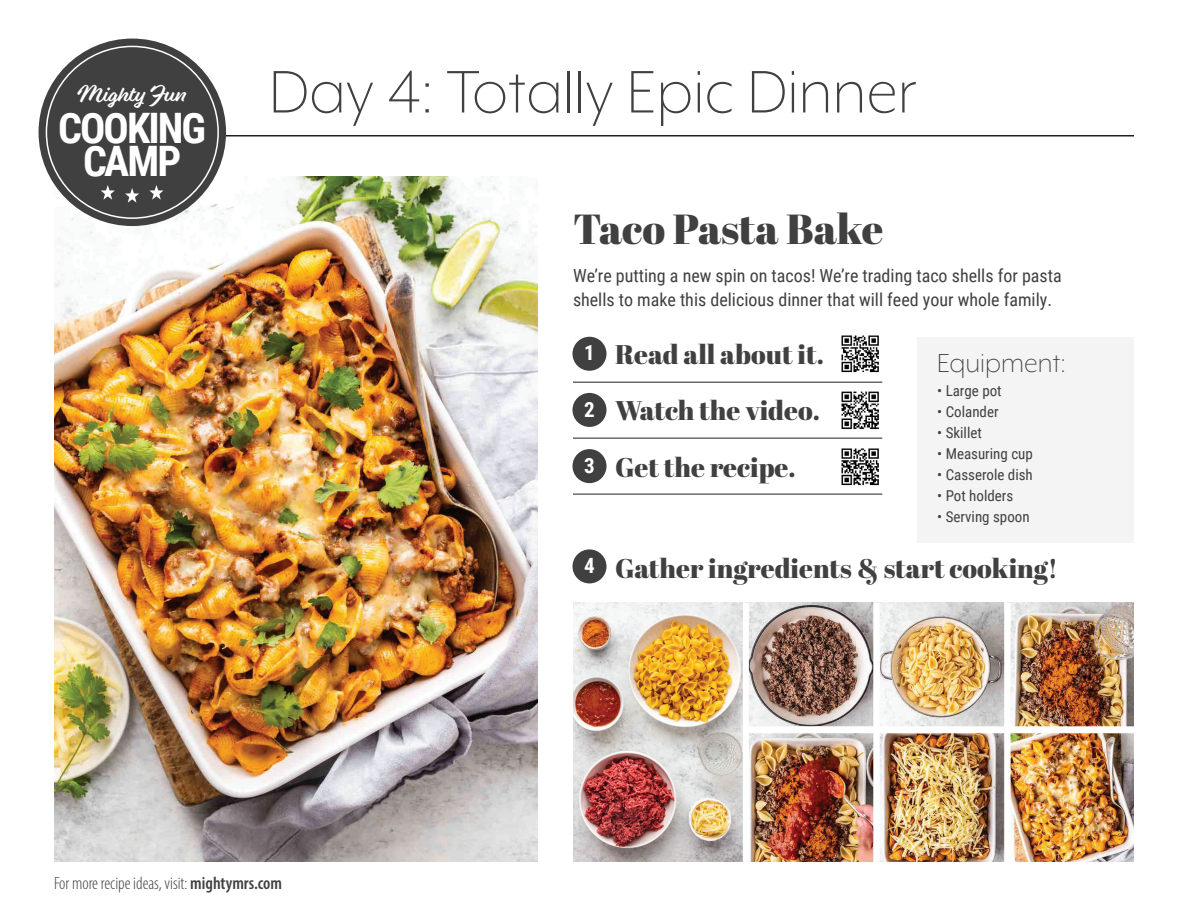
<style>
.page{position:relative;width:1188px;height:918px;background:#fff}
.page>*{position:absolute;margin:0;border:0;box-sizing:border-box;transform-origin:0 0}
.t1{font:300 69px "Mr Eaves XL Mod OT";color:#404041}
.t2{font:42px "Abril Fatface";color:#404041}
.t3{font:700 42px/33px "Roboto Condensed";letter-spacing:-.045em;color:#fff;text-align:center}
.t4{font:300 30px "Mr Eaves XL Mod OT";color:#404041}
.t5{font:27px/56.4px "Abril Fatface";color:#404041}
.t6{font:21.6px "Eds Market Main Script";color:#fff}
.t7{font:700 21px "Roboto Condensed";color:#fff}
.t8{font:18px/24px "Roboto Condensed";color:#404041}
.t9{font:300 condensed 17.7px "Myriad Pro";color:#404041}
.t10{font:15px "Roboto Condensed";color:#404041}
.s1{font-weight:600}
</style>
<div class="page">
<div style="left:917px;top:337px;width:217px;height:205px;background:#f4f4f4"></div>
<img style="left:54px;top:176px;width:484px;height:686px">
<hr style="left:54px;top:135px;width:1080px;height:1px;background:#231f20">
<hr style="left:573px;top:382px;width:309px;height:1px;background:#231f20">
<hr style="left:573px;top:494px;width:309px;height:1px;background:#231f20">
<hr style="left:573px;top:438px;width:309px;height:1px;background:#231f20">
<img style="left:841px;top:335px;width:38px;height:38px">
<img style="left:841px;top:448px;width:38px;height:38px">
<img style="left:841px;top:391px;width:38px;height:39px">
<div style="left:39px;top:39px;width:187px;height:187px;background:#404041;border-radius:50%"></div>
<svg style="left:125px;top:188px;width:14px;height:15px"></svg>
<svg style="left:149px;top:185px;width:14px;height:15px"></svg>
<svg style="left:101px;top:185px;width:14px;height:15px"></svg>
<div style="left:572px;top:337px;width:35px;height:34px;background:#404041;border-radius:50%"></div>
<div style="left:572px;top:393px;width:35px;height:34px;background:#404041;border-radius:50%"></div>
<div style="left:572px;top:449px;width:35px;height:34px;background:#404041;border-radius:50%"></div>
<div style="left:572px;top:549px;width:35px;height:34px;background:#404041;border-radius:50%"></div>
<img style="left:573px;top:603px;width:170px;height:259px">
<img style="left:749px;top:603px;width:385px;height:259px">
<div style="left:874px;top:603px;width:6px;height:259px;background:#fff"></div>
<div style="left:1005px;top:603px;width:6px;height:259px;background:#fff"></div>
<div style="left:746px;top:726px;width:389px;height:6px;background:#fff"></div>
<p class="t6" style="left:77px;top:80px;width:111px">Mighty Fun</p>
<h2 class="t3" style="left:58px;top:110px;width:150px">COOKING<br>CAMP</h2>
<h1 class="t1" style="left:269px;top:57px;width:649px">Day 4: Totally Epic Dinner</h1>
<h2 class="t2" style="left:573px;top:200px;width:312px">Taco Pasta Bake</h2>
<p class="t8" style="left:573px;top:263px;width:490px">We’re putting a new spin on tacos! We’re trading taco shells for pasta shells to make this delicious dinner that will feed your whole family.</p>
<h3 class="t5" style="left:615px;top:325px;width:210px">Read all about it.<br>Watch the video.<br>Get the recipe.</h3>
<p class="t7" style="left:584px;top:338px;width:12px">1</p>
<h3 class="t4" style="left:937px;top:348px;width:130px">Equipment:</h3>
<p class="t10" style="left:937px;top:381px;width:66px">• Large pot</p>
<p class="t10" style="left:937px;top:402px;width:63px">• Colander</p>
<p class="t10" style="left:937px;top:423px;width:46px">• Skillet</p>
<p class="t10" style="left:937px;top:444px;width:97px">• Measuring cup</p>
<p class="t10" style="left:937px;top:465px;width:97px">• Casserole dish</p>
<p class="t10" style="left:937px;top:486px;width:78px">• Pot holders</p>
<p class="t10" style="left:937px;top:507px;width:94px">• Serving spoon</p>
<p class="t7" style="left:584px;top:394px;width:12px">2</p>
<p class="t7" style="left:584px;top:451px;width:12px">3</p>
<p class="t7" style="left:584px;top:551px;width:12px">4</p>
<h3 class="t5" style="left:615px;top:539px;width:445px">Gather ingredients &amp; start cooking!</h3>
<p class="t9" style="left:54px;top:872px;width:230px">For more recipe ideas, visit: <span class="s1">mightymrs.com</span></p>
</div>
